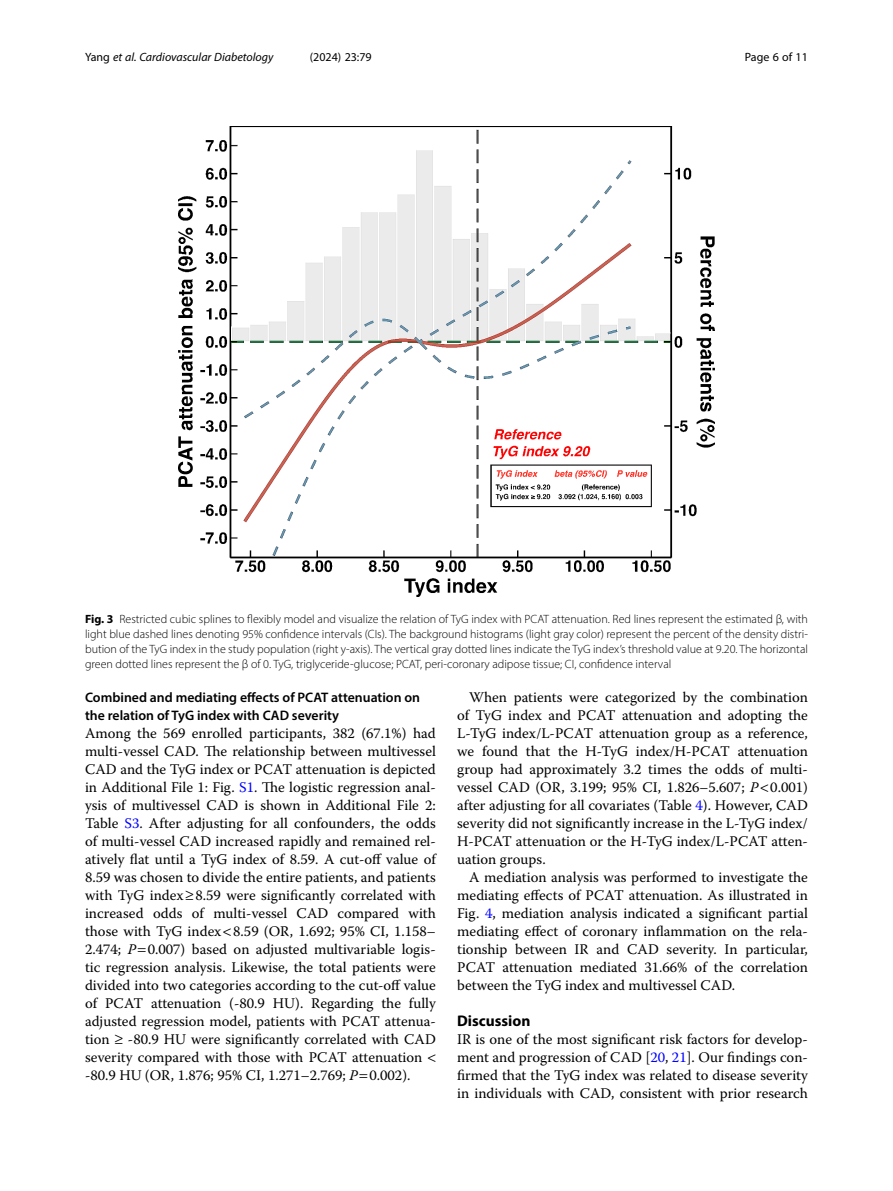
<style>
.page{position:relative;width:893px;height:1191px;background:#fff}
.page>*{position:absolute;margin:0;border:0;box-sizing:border-box;transform-origin:0 0}
.Head_1{font:700 15.45px "Myriad Pro";color:#000}
.Body_Text{font:14.7px/18px "Warnock Pro";color:#000}
.Body_Text_Indent{font:14.7px/18px "Warnock Pro";color:#000;text-align:justify}
.Head_2{font:600 13.8px/18px "Myriad Pro";color:#000}
.Figure_Caption{font:300 12px/15px "Myriad Pro";color:#000;text-align:justify}
.t1{font:italic 12px "Myriad Pro";color:#000}
.t2{font:12px "Myriad Pro";color:#000}
.s1{font-style:normal}
.s2{font-weight:700}
.s3{color:#00f}
.s4{font-style:italic}
</style>
<div class="page">
<img style="left:178px;top:126px;width:536px;height:470px">
<p class="t1" style="left:85px;top:50px;width:190px"><span class="s1">Yang</span> et al. Cardiovascular Diabetology</p>
<p class="t2" style="left:310px;top:50px;width:63px">(2024) 23:79</p>
<p class="t2" style="left:745px;top:50px;width:65px">Page 6 of 11</p>
<p class="Figure_Caption" style="left:85px;top:611px;width:724px"><span class="s2">Fig. 3</span> Restricted cubic splines to flexibly model and visualize the relation of TyG index with PCAT attenuation. Red lines represent the estimated β, with light blue dashed lines denoting 95% confidence intervals (CIs). The background histograms (light gray color) represent the percent of the density distri&shy;bution of the TyG index in the study population (right y-axis). The vertical gray dotted lines indicate the TyG index’s threshold value at 9.20. The horizontal green dotted lines represent the β of 0. TyG, triglyceride-glucose; PCAT, peri-coronary adipose tissue; CI, confidence interval</p>
<p class="Head_2" style="left:85px;top:688px;width:337px">Combined and mediating effects of PCAT attenuation on the relation of TyG index with CAD severity</p>
<p class="Body_Text" style="left:85px;top:724px;width:352px">Among the 569 enrolled participants, 382 (67.1%) had multi-vessel CAD. The relationship between multivessel CAD and the TyG index or PCAT attenuation is depicted in Additional File 1: Fig. <span class="s3">S1</span>. The logistic regression anal&shy;ysis of multivessel CAD is shown in Additional File 2:<br>Table <span class="s3">S3</span>. After adjusting for all confounders, the odds of multi-vessel CAD increased rapidly and remained rel&shy;atively flat until a TyG index of 8.59. A cut-off value of 8.59 was chosen to divide the entire patients, and patients with TyG index≥8.59 were significantly correlated with increased odds of multi-vessel CAD compared with those with TyG index 8.59 (OR, 1.692; 95% CI, 1.158– 2.474; <span class="s4">P</span> 0.007) based on adjusted multivariable logis&shy;tic regression analysis. Likewise, the total patients were divided into two categories according to the cut-off value of PCAT attenuation (-80.9 HU). Regarding the fully adjusted regression model, patients with PCAT attenua&shy;tion ≥ -80.9 HU were significantly correlated with CAD severity compared with those with PCAT attenuation -80.9 HU (OR, 1.876; 95% CI, 1.271–2.769; <span class="s4">P</span> 0.002).</p>
<p class="Body_Text_Indent" style="left:457px;top:688px;width:352px;text-indent:12px">When patients were categorized by the combination of TyG index and PCAT attenuation and adopting the L-TyG index/L-PCAT attenuation group as a reference, we found that the H-TyG index/H-PCAT attenuation group had approximately 3.2 times the odds of multi&shy;vessel CAD (OR, 3.199; 95% CI, 1.826–5.607; <span class="s4">P</span> 0.001) after adjusting for all covariates (Table <span class="s3">4</span>). However, CAD severity did not significantly increase in the L-TyG index/ H-PCAT attenuation or the H-TyG index/L-PCAT atten&shy;uation groups.</p>
<p class="Body_Text_Indent" style="left:457px;top:868px;width:352px;text-indent:12px">A mediation analysis was performed to investigate the mediating effects of PCAT attenuation. As illustrated in Fig. <span class="s3">4</span>, mediation analysis indicated a significant partial mediating effect of coronary inflammation on the rela&shy;tionship between IR and CAD severity. In particular, PCAT attenuation mediated 31.66% of the correlation between the TyG index and multivessel CAD.</p>
<p class="Head_1" style="left:457px;top:1011px;width:75px">Discussion</p>
<p class="Body_Text" style="left:457px;top:1030px;width:352px;text-align:justify">IR is one of the most significant risk factors for develop&shy;ment and progression of CAD [<span class="s3">20</span>, <span class="s3">21</span>]. Our findings con&shy;firmed that the TyG index was related to disease severity in individuals with CAD, consistent with prior research</p>
</div>
